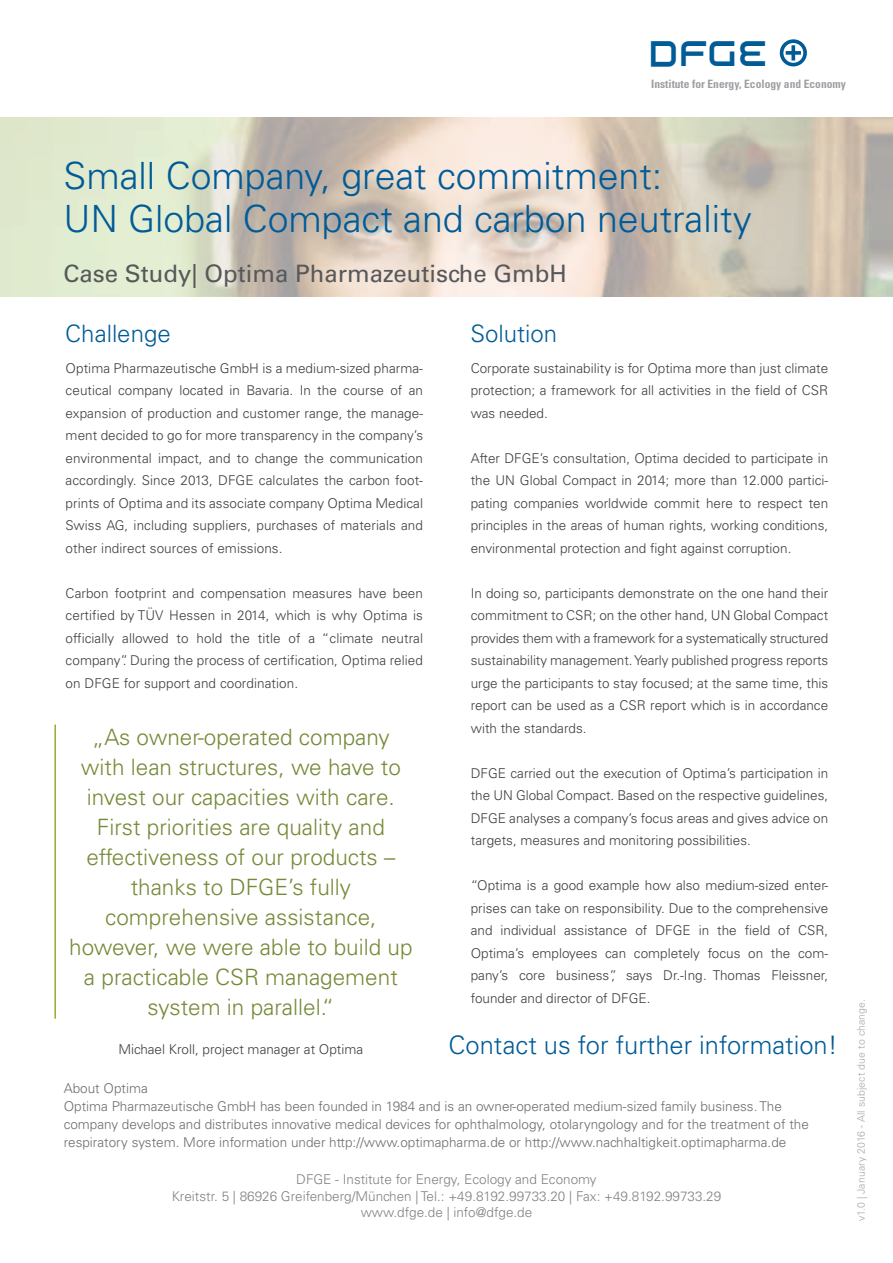
<style>
.page{position:relative;width:893px;height:1263px;background:#fff}
.page>*{position:absolute;margin:0;border:0;box-sizing:border-box;transform-origin:0 0}
.t1{font:44.1px "Swisz";color:#005b97}
.t2{font:300 37.5px/43.5px "Univers";color:#005b97}
.t3{font:300 25.5px "Univers";color:#005b97}
.t4{font:24px "Univers";color:#57585a}
.t5{font:300 24px "Univers";color:#005b97}
.t6{font:300 22.5px/30px "Univers";color:#758a37;text-align:center}
.t7{font:300 13.5px/22.5px "Univers";color:#3e3e3f;text-align:justify}
.t8{font:300 13.5px/18px "Univers";color:#6c6d70}
.t9{font:300 13.5px/16.5px "Univers";color:#808285;text-align:center}
.t10{font:700 condensed 11.55px "Univers";color:#9e9fa3}
.t11{font:300 10.5px "Univers";letter-spacing:.01em;color:#a8a9ad}
</style>
<div class="page">
<div style="left:780px;top:39px;width:27px;height:27px;border:4px solid #005b97;border-radius:50%"></div>
<svg style="left:791px;top:45px;width:4px;height:16px"></svg>
<svg style="left:786px;top:51px;width:15px;height:4px"></svg>
<hr style="left:54px;top:725px;width:2px;height:294px;background:#92af2a">
<h1 class="t1" style="left:651px;top:30px;width:121px">DFGE</h1>
<p class="t10" style="left:651px;top:77px;width:196px">Institute for Energy, Ecology and Economy</p>
<h2 class="t2" style="left:64px;top:154px;width:690px">Small Company, great commitment:<br>UN Global Compact and carbon neutrality</h2>
<h3 class="t4" style="left:64px;top:259px;width:505px">Case Study| Optima Pharmazeutische GmbH</h3>
<h3 class="t5" style="left:65px;top:319px;width:107px">Challenge</h3>
<h3 class="t5" style="left:470px;top:319px;width:88px">Solution</h3>
<p class="t7" style="left:66px;top:356px;width:359px">Optima Pharmazeutische GmbH is a medium-sized pharma&shy;ceutical company located in Bavaria. In the course of an expansion of production and customer range, the manage&shy;ment decided to go for more transparency in the company’s environmental impact, and to change the communication accordingly. Since 2013, DFGE calculates the carbon foot&shy;prints of Optima and its associate company Optima Medical Swiss AG, including suppliers, purchases of materials and other indirect sources of emissions.</p>
<p class="t7" style="left:66px;top:582px;width:359px">Carbon footprint and compensation measures have been certified by TÜV Hessen in 2014, which is why Optima is officially allowed to hold the title of a “climate neutral company”. During the process of certification, Optima relied on DFGE for support and coordination.</p>
<p class="t6" style="left:69px;top:722px;width:345px">„As owner-operated company with lean structures, we have to invest our capacities with care.<br>First priorities are quality and effectiveness of our products – thanks to DFGE’s fully comprehensive assistance, however, we were able to build up a practicable CSR management system in parallel.“</p>
<p class="t7" style="left:119px;top:1038px;width:246px">Michael Kroll, project manager at Optima</p>
<p class="t7" style="left:471px;top:356px;width:359px">Corporate sustainability is for Optima more than just climate protection; a framework for all activities in the field of CSR was needed.</p>
<p class="t7" style="left:471px;top:447px;width:359px">After DFGE’s consultation, Optima decided to participate in the UN Global Compact in 2014; more than 12.000 partici&shy;pating companies worldwide commit here to respect ten principles in the areas of human rights, working conditions, environmental protection and fight against corruption.</p>
<p class="t7" style="left:471px;top:582px;width:359px">In doing so, participants demonstrate on the one hand their commitment to CSR; on the other hand, UN Global Compact provides them with a framework for a systematically structured sustainability management. Yearly published progress reports urge the participants to stay focused; at the same time, this report can be used as a CSR report which is in accordance with the standards.</p>
<p class="t7" style="left:471px;top:762px;width:359px">DFGE carried out the execution of Optima’s participation in the UN Global Compact. Based on the respective guidelines, DFGE analyses a company’s focus areas and gives advice on targets, measures and monitoring possibilities.</p>
<p class="t7" style="left:471px;top:874px;width:359px">“Optima is a good example how also medium-sized enter&shy;prises can take on responsibility. Due to the comprehensive and individual assistance of DFGE in the field of CSR, Optima’s employees can completely focus on the com&shy;pany’s core business”, says Dr.-Ing. Thomas Fleissner, founder and director of DFGE.</p>
<h3 class="t3" style="left:448px;top:1029px;width:391px">Contact us for further information!</h3>
<p class="t8" style="left:64px;top:1079px;width:747px">About Optima<br>Optima Pharmazeutische GmbH has been founded in 1984 and is an owner-operated medium-sized family business. The company develops and distributes innovative medical devices for ophthalmology, otolaryngology and for the treatment of the respiratory system. More information under http://www.optimapharma.de or http://www.nachhaltigkeit.optimapharma.de</p>
<p class="t9" style="left:172px;top:1171px;width:551px">DFGE - Institute for Energy, Ecology and Economy<br>Kreitstr. 5 | 86926 Greifenberg/München | Tel.: +49.8192.99733.20 | Fax: +49.8192.99733.29 www.dfge.de | info@dfge.de</p>
<p class="t11" style="left:855px;top:1221px;width:223px;rotate:-90deg">v1.0 | January 2016 - All subject due to change.</p>
</div>
